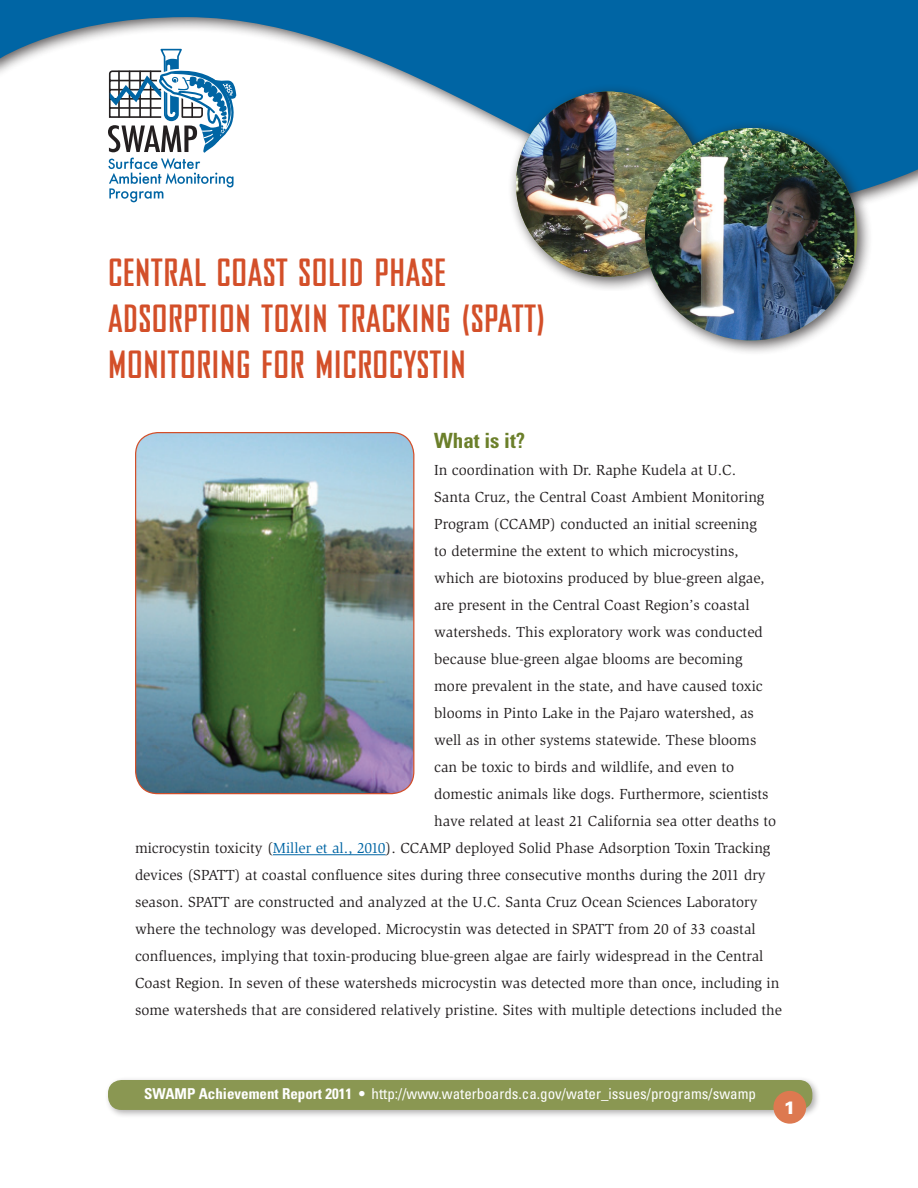
<style>
.page{position:relative;width:918px;height:1188px;background:#fff}
.page>*{position:absolute;margin:0;border:0;box-sizing:border-box;transform-origin:0 0}
.t1{font:700 36px/45.8px "Bureau Agency";letter-spacing:.02em;color:#d34f29}
.t2{font:700 condensed 21px "Univers";color:#6b7f2a}
.t3{font:900 18px "Univers";color:#fff}
.t4{font:15px "Slimbach";color:#231f20}
.t5{font:condensed 15px "Univers";color:#fff}
.s1{color:#0065a4}
.s2{font-weight:700}
</style>
<div class="page">
<div style="left:105px;top:1076px;width:716px;height:42px;background:#231f20;opacity:.35"></div>
<div style="left:108px;top:1080px;width:704px;height:30px;background:#8a9752;border-radius:14px"></div>
<svg style="left:0;top:0;width:918px;height:203px;fill:#0065a4"></svg>
<div style="left:507px;top:82px;width:209px;height:209px;background:#231f20;opacity:.75"></div>
<img style="left:516px;top:92px;width:185px;height:185px;border-radius:92px">
<div style="left:636px;top:119px;width:236px;height:237px;background:#231f20;opacity:.75"></div>
<img style="left:645px;top:128px;width:209px;height:213px">
<svg style="left:108px;top:49px;width:128px;height:153px"></svg>
<div style="left:773px;top:1091px;width:33px;height:33px;background:#dd7950;border-radius:50%"></div>
<hr style="left:273px;top:854px;width:113px;height:1px;background:#0065a4">
<img style="left:136px;top:433px;width:278px;height:361px">
<div style="left:135px;top:432px;width:279px;height:362px;border:1px solid #d34f29;border-radius:22px"></div>
<h1 class="t1" style="left:108px;top:250px;width:340px">CENTRAL COAST SO LID PHASE<br>ADSORPTION</h1>
<h1 class="t1" style="left:262px;top:296px;width:286px">TOXIN TRACKING (SPATT)</h1>
<h1 class="t1" style="left:108px;top:342px;width:34px">MONITORING</h1>
<h1 class="t1" style="left:261px;top:342px;width:181px">FOR MICROCYSTIN</h1>
<h2 class="t2" style="left:434px;top:428px;width:92px">What is it?</h2>
<p class="t4" style="left:434px;top:462px;width:304px">In coordination with Dr. Raphe Kudela at U.C.</p>
<p class="t4" style="left:434px;top:489px;width:332px">Santa Cruz, the Central Coast Ambient Monitoring</p>
<p class="t4" style="left:434px;top:516px;width:324px">Program (CCAMP) conducted an initial screening</p>
<p class="t4" style="left:434px;top:543px;width:306px">to determine the extent to which microcystins,</p>
<p class="t4" style="left:434px;top:570px;width:332px">which are biotoxins produced by blue-green algae,</p>
<p class="t4" style="left:434px;top:597px;width:317px">are present in the Central Coast Region’s coastal</p>
<p class="t4" style="left:434px;top:624px;width:330px">watersheds. This exploratory work was conducted</p>
<p class="t4" style="left:434px;top:651px;width:310px">because blue-green algae blooms are becoming</p>
<p class="t4" style="left:434px;top:678px;width:330px">more prevalent in the state, and have caused toxic</p>
<p class="t4" style="left:434px;top:705px;width:321px">blooms in Pinto Lake in the Pajaro watershed, as</p>
<p class="t4" style="left:434px;top:732px;width:324px">well as in other systems statewide. These blooms</p>
<p class="t4" style="left:434px;top:759px;width:302px">can be toxic to birds and wildlife, and even to</p>
<p class="t4" style="left:434px;top:786px;width:336px">domestic animals like dogs. Furthermore, scientists</p>
<p class="t4" style="left:434px;top:813px;width:344px">have related at least 21 California sea otter deaths to</p>
<p class="t4" style="left:135px;top:840px;width:637px">microcystin toxicity (<span class="s1">Miller et al., 2010</span>). CCAMP deployed Solid Phase Adsorption Toxin Tracking</p>
<p class="t4" style="left:135px;top:867px;width:632px">devices (SPATT) at coastal confluence sites during three consecutive months during the 2011 dry</p>
<p class="t4" style="left:135px;top:894px;width:624px">season. SPATT are constructed and analyzed at the U.C. Santa Cruz Ocean Sciences Laboratory</p>
<p class="t4" style="left:135px;top:921px;width:622px">where the technology was developed. Microcystin was detected in SPATT from 20 of 33 coastal</p>
<p class="t4" style="left:135px;top:948px;width:630px">confluences, implying that toxin-producing blue-green algae are fairly widespread in the Central</p>
<p class="t4" style="left:135px;top:975px;width:646px">Coast Region. In seven of these watersheds microcystin was detected more than once, including in</p>
<p class="t4" style="left:135px;top:1002px;width:648px">some watersheds that are considered relatively pristine. Sites with multiple detections included the</p>
<p class="t5" style="left:144px;top:1084px;width:614px"><span class="s2">SWAMP Achievement Report 2011 •</span> http://www.waterboards.ca.gov/water_issues/programs/swamp</p>
<p class="t3" style="left:784px;top:1096px;width:14px">1</p>
</div>
